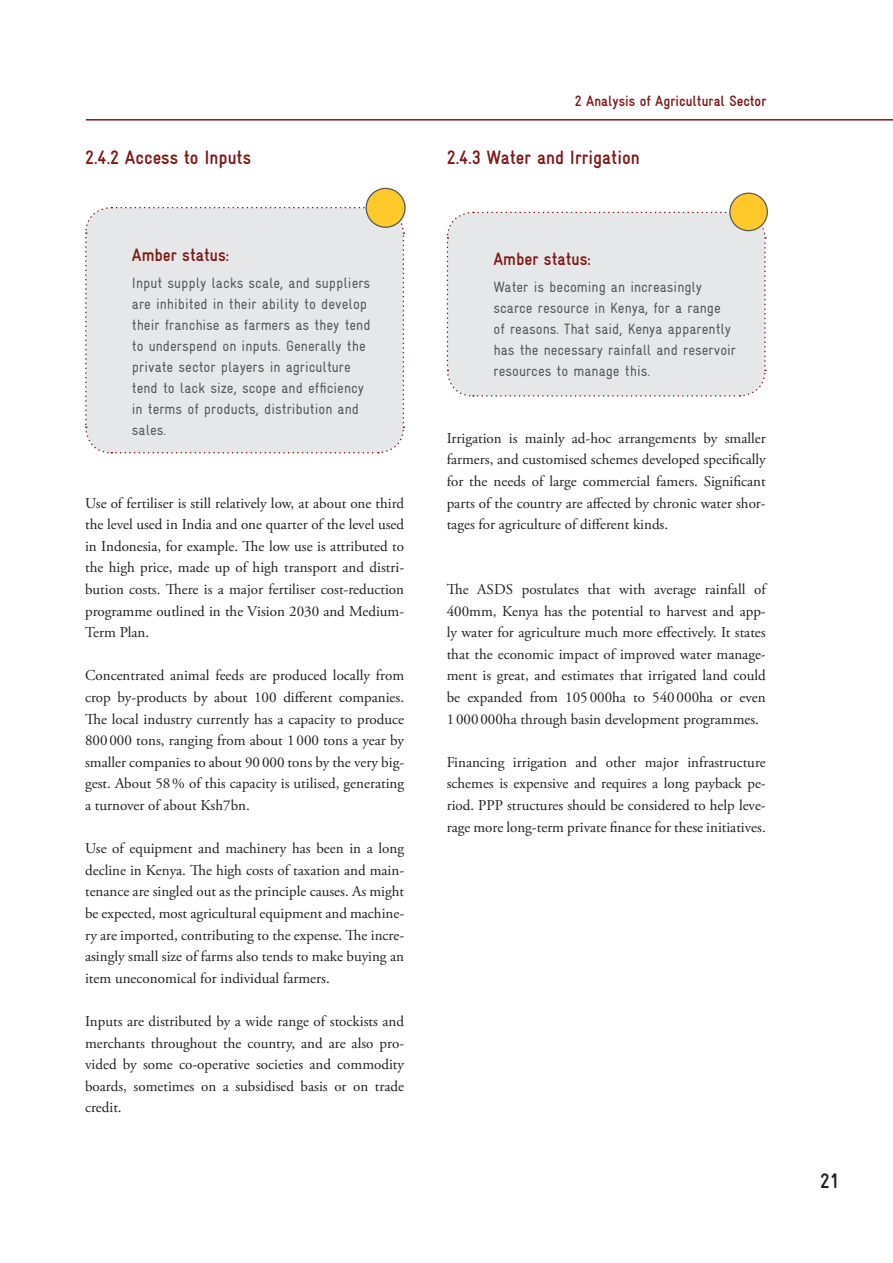
<style>
.page{position:relative;width:893px;height:1263px;background:#fff}
.page>*{position:absolute;margin:0;border:0;box-sizing:border-box;transform-origin:0 0}
.t1{font:700 21px "Gravur Condensed";color:#231f20}
.t2{font:700 19.5px "Gravur Condensed";color:#801918}
.t3{font:700 18px "Gravur Condensed";color:#801918}
.t4{font:15px/21.6px "Adobe Garamond Pro";color:#231f20;text-align:justify}
.t5{font:condensed 15px/21px "Gravur";color:#58595b}
.t6{font:700 15px "Gravur Condensed";color:#801918}
</style>
<div class="page">
<div style="left:85px;top:206px;width:320px;height:248px;background:#e6e7e8"></div>
<div style="left:366px;top:188px;width:39px;height:39px;background:#ffc92a;border-radius:50%"></div>
<div style="left:365px;top:188px;width:40px;height:40px;border:1px solid #58595b;border-radius:50%"></div>
<div style="left:446px;top:211px;width:320px;height:186px;background:#e6e7e8"></div>
<div style="left:729px;top:193px;width:38px;height:38px;background:#ffc92a;border-radius:50%"></div>
<div style="left:729px;top:193px;width:39px;height:38px;border:1px solid #58595b;border-radius:50%"></div>
<hr style="left:86px;top:119px;width:806px;height:2px;background:#801918">
<h2 class="t2" style="left:85px;top:151px;width:167px">2.4.2 Access to Inputs</h2>
<p class="t3" style="left:132px;top:248px;width:99px">Amber status:</p>
<p class="t5" style="left:132px;top:274px;width:240px">Input supply lacks scale, and suppliers are inhibited in their ability to develop their franchise as farmers as they tend to underspend on inputs. Generally the private sector players in agriculture tend to lack size, scope and efficiency in terms of products, distribution and sales.</p>
<p class="t4" style="left:85px;top:493px;width:320px">Use of fertiliser is still relatively low, at about one third the level used in India and one quarter of the level used in Indonesia, for example. The low use is attributed to the high price, made up of high transport and distri&shy;bution costs. There is a major fertiliser cost-reduction programme outlined in the Vision 2030 and Medium-Term Plan.</p>
<p class="t4" style="left:85px;top:666px;width:320px">Concentrated animal feeds are produced locally from crop by-products by about 100 different companies.<br>The local industry currently has a capacity to produce 800 000 tons, ranging from about 1 000 tons a year by smaller companies to about 90 000 tons by the very big&shy;gest. About 58 % of this capacity is utilised, generating a turnover of about Ksh7bn.</p>
<p class="t4" style="left:85px;top:839px;width:320px">Use of equipment and machinery has been in a long decline in Kenya. The high costs of taxation and main&shy;tenance are singled out as the principle causes. As might be expected, most agricultural equipment and machine&shy;ry are imported, contributing to the expense. The incre&shy;asingly small size of farms also tends to make buying an item uneconomical for individual farmers.</p>
<p class="t4" style="left:85px;top:1012px;width:320px">Inputs are distributed by a wide range of stockists and merchants throughout the country, and are also pro&shy;vided by some co-operative societies and commodity boards, sometimes on a subsidised basis or on trade credit.</p>
<p class="t6" style="left:575px;top:95px;width:193px">2 Analysis of Agricultural Sector</p>
<h2 class="t2" style="left:446px;top:151px;width:195px">2.4.3 Water and Irrigation</h2>
<p class="t3" style="left:493px;top:253px;width:99px">Amber status:</p>
<p class="t5" style="left:493px;top:278px;width:244px">Water is becoming an increasingly scarce resource in Kenya, for a range<br>of reasons. That said, Kenya apparently has the necessary rainfall and reservoir resources to manage this.</p>
<p class="t4" style="left:446px;top:429px;width:320px">Irrigation is mainly ad-hoc arrangements by smaller farmers, and customised schemes developed specifically for the needs of large commercial famers. Significant parts of the country are affected by chronic water shor&shy;tages for agriculture of different kinds.</p>
<p class="t4" style="left:446px;top:580px;width:320px">The ASDS postulates that with average rainfall of 400mm, Kenya has the potential to harvest and app&shy;ly water for agriculture much more effectively. It states that the economic impact of improved water manage&shy;ment is great, and estimates that irrigated land could be expanded from 105 000ha to 540 000ha or even 1 000 000ha through basin development programmes.</p>
<p class="t4" style="left:446px;top:753px;width:320px">Financing irrigation and other major infrastructure schemes is expensive and requires a long payback pe&shy;riod. PPP structures should be considered to help leve&shy;rage more long-term private finance for these initiatives.</p>
<h1 class="t1" style="left:820px;top:1174px;width:20px">21</h1>
</div>
